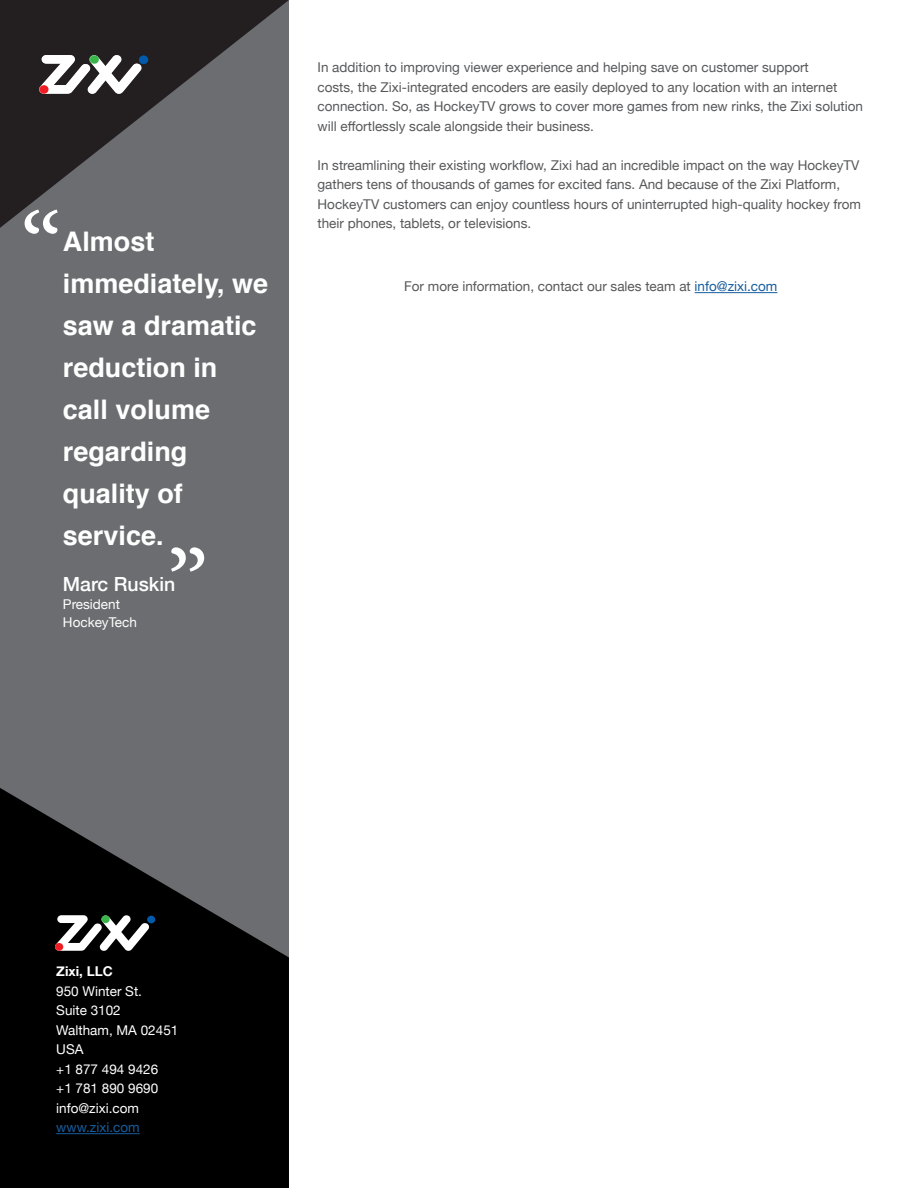
<style>
.page{position:relative;width:918px;height:1188px;background:#fff}
.page>*{position:absolute;margin:0;border:0;box-sizing:border-box;transform-origin:0 0}
.Quote_side_bar_text{font:700 27px/42px "Helvetica";color:#fff}
.Quote_Name{font:500 19.5px "Helvetica Neue";color:#fff}
.Body_Copy{font:13.5px/19.5px "Helvetica Neue";color:#57585a}
.Body_Copy-2{font:13.5px "Helvetica Neue";color:#fff}
.Quote_Job_Title{font:13.5px "Helvetica Neue";color:#fff}
.Body_Copy-3{font:13.5px "Helvetica Neue";color:#175d9e}
.Body_Copy-4{font:700 13.5px "Helvetica Neue";color:#fff}
.s1{color:#175d9e}
</style>
<div class="page">
<hr style="left:695px;top:292px;width:82px;height:1px;background:#175d9e">
<div style="left:0;top:0;width:289px;height:1188px;background:#6c6d70"></div>
<svg style="left:0;top:0;width:289px;height:228px"></svg>
<svg style="left:39px;top:55px;width:103px;height:39px;background:#918f90"></svg>
<div style="left:40px;top:85px;width:9px;height:9px;background:#ee1d23;border-radius:50%"></div>
<div style="left:90px;top:55px;width:9px;height:9px;background:#3ab54a;border-radius:50%"></div>
<div style="left:139px;top:56px;width:9px;height:8px;background:#015aaa;border-radius:50%"></div>
<svg style="left:0;top:788px;width:289px;height:400px;fill:#000"></svg>
<hr style="left:56px;top:1133px;width:84px;height:1px;background:#175d9e">
<svg style="left:55px;top:915px;width:95px;height:36px;background:#7a7a7a"></svg>
<div style="left:55px;top:943px;width:8px;height:8px;background:#ee1d23;border-radius:50%"></div>
<div style="left:101px;top:915px;width:9px;height:8px;background:#3ab54a;border-radius:50%"></div>
<div style="left:147px;top:916px;width:8px;height:7px;background:#015aaa;border-radius:50%"></div>
<svg style="left:25px;top:210px;width:33px;height:24px"></svg>
<svg style="left:171px;top:547px;width:33px;height:25px"></svg>
<p class="Quote_side_bar_text" style="left:63px;top:221px;width:207px">Almost immediately, we saw a dramatic reduction in call volume regarding quality of service.</p>
<p class="Quote_Name" style="left:63px;top:569px;width:114px">Marc Ruskin</p>
<p class="Quote_Job_Title" style="left:63px;top:595px;width:59px">President</p>
<p class="Quote_Job_Title" style="left:63px;top:613px;width:76px">HockeyTech</p>
<p class="Body_Copy" style="left:318px;top:59px;width:547px">In addition to improving viewer experience and helping save on customer support<br>costs, the Zixi-integrated encoders are easily deployed to any location with an internet connection. So, as HockeyTV grows to cover more games from new rinks, the Zixi solution will effortlessly scale alongside their business.</p>
<p class="Body_Copy" style="left:318px;top:156px;width:545px">In streamlining their existing workflow, Zixi had an incredible impact on the way HockeyTV gathers tens of thousands of games for excited fans. And because of the Zixi Platform, HockeyTV customers can enjoy countless hours of uninterrupted high-quality hockey from their phones, tablets, or televisions.</p>
<p class="Body_Copy" style="left:404px;top:278px;width:375px">For more information, contact our sales team at <span class="s1">info@zixi.com</span></p>
<p class="Body_Copy-4" style="left:56px;top:961px;width:58px">Zixi, LLC</p>
<p class="Body_Copy-2" style="left:56px;top:981px;width:87px">950 Winter St.</p>
<p class="Body_Copy-2" style="left:56px;top:1001px;width:66px">Suite 3102</p>
<p class="Body_Copy-2" style="left:56px;top:1020px;width:124px">Waltham, MA 02451</p>
<p class="Body_Copy-2" style="left:56px;top:1040px;width:29px">USA</p>
<p class="Body_Copy-2" style="left:56px;top:1059px;width:103px">+1 877 494 9426</p>
<p class="Body_Copy-2" style="left:56px;top:1079px;width:103px">+1 781 890 9690</p>
<p class="Body_Copy-2" style="left:56px;top:1098px;width:84px">info@zixi.com</p>
<p class="Body_Copy-3" style="left:56px;top:1118px;width:85px">www.zixi.com</p>
</div>
